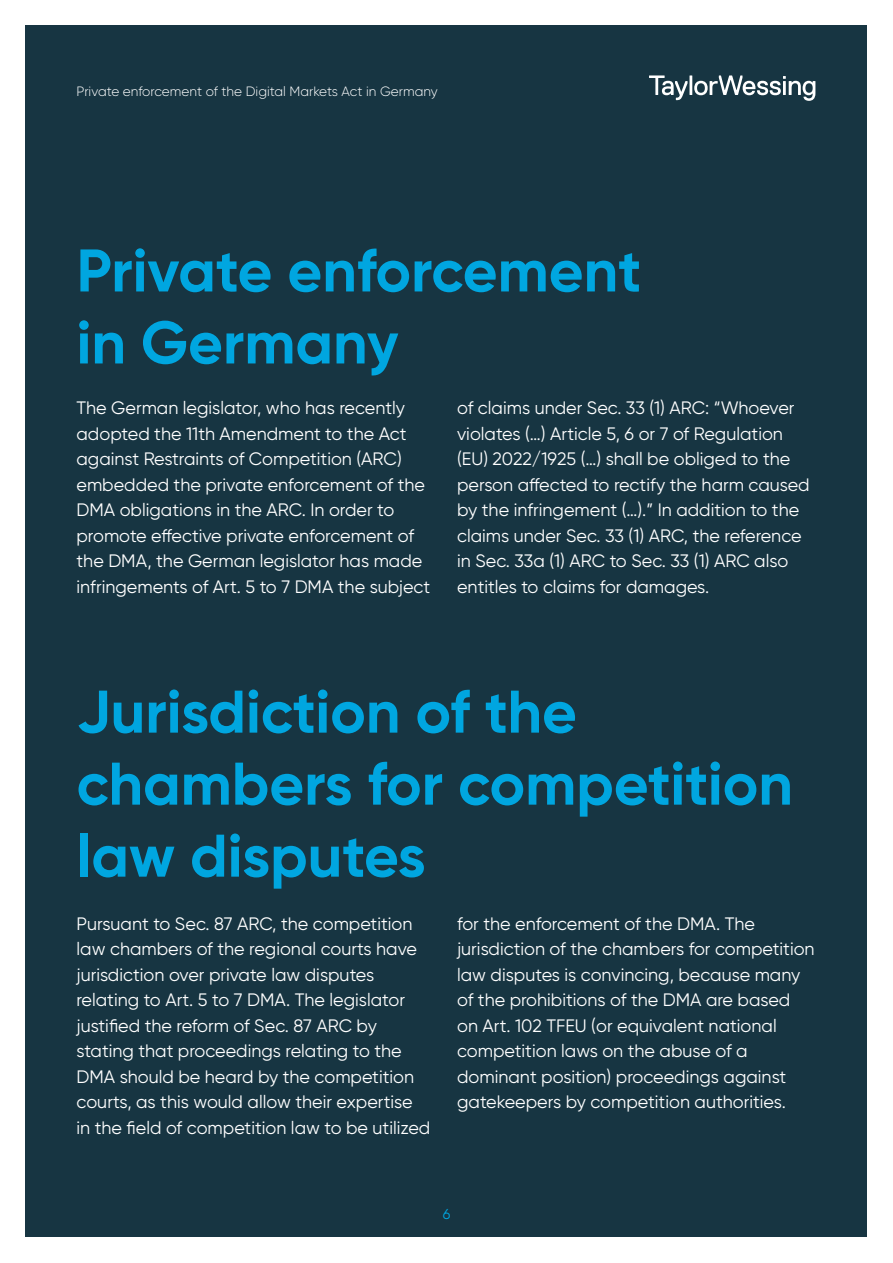
<style>
.page{position:relative;width:893px;height:1263px;background:#fff}
.page>*{position:absolute;margin:0;border:0;box-sizing:border-box;transform-origin:0 0}
.t1{font:700 60px/72px "Gilroy";color:#00a6e0}
.t2{font:18px/25.5px "Gilroy";color:#fff}
.t3{font:14.4px "Gilroy";color:#00a6e0}
.t4{font:300 13.5px "Gilroy";color:#fff}
</style>
<div class="page">
<div style="left:26px;top:26px;width:841px;height:1211px;background:#173542"></div>
<svg style="left:649px;top:75px;width:166px;height:26px"></svg>
<p class="t4" style="left:77px;top:83px;width:363px">Private enforcement of the Digital Markets Act in Germany</p>
<h1 class="t1" style="left:77px;top:234px;width:566px">Private enforcement in Germany</h1>
<p class="t2" style="left:77px;top:395px;width:355px">The German legislator, who has recently adopted the 11th Amendment to the Act against Restraints of Competition (ARC) embedded the private enforcement of the DMA obligations in the ARC. In order to promote effective private enforcement of the DMA, the German legislator has made infringements of Art. 5 to 7 DMA the subject</p>
<p class="t2" style="left:457px;top:395px;width:354px">of claims under Sec. 33 (1) ARC: “Whoever violates (…) Article 5, 6 or 7 of Regulation (EU) 2022/1925 (…) shall be obliged to the person affected to rectify the harm caused by the infringement (…).” In addition to the claims under Sec. 33 (1) ARC, the reference in Sec. 33a (1) ARC to Sec. 33 (1) ARC also entitles to claims for damages.</p>
<h1 class="t1" style="left:77px;top:675px;width:718px">Jurisdiction of the chambers for competition law disputes</h1>
<p class="t2" style="left:77px;top:910px;width:355px">Pursuant to Sec. 87 ARC, the competition law chambers of the regional courts have jurisdiction over private law disputes relating to Art. 5 to 7 DMA. The legislator justified the reform of Sec. 87 ARC by stating that proceedings relating to the DMA should be heard by the competition courts, as this would allow their expertise in the field of competition law to be utilized</p>
<p class="t2" style="left:457px;top:911px;width:359px">for the enforcement of the DMA. The jurisdiction of the chambers for competition law disputes is convincing, because many of the prohibitions of the DMA are based on Art. 102 TFEU (or equivalent national competition laws on the abuse of a dominant position) proceedings against gatekeepers by competition authorities.</p>
<p class="t3" style="left:443px;top:1205px;width:9px">6</p>
</div>
